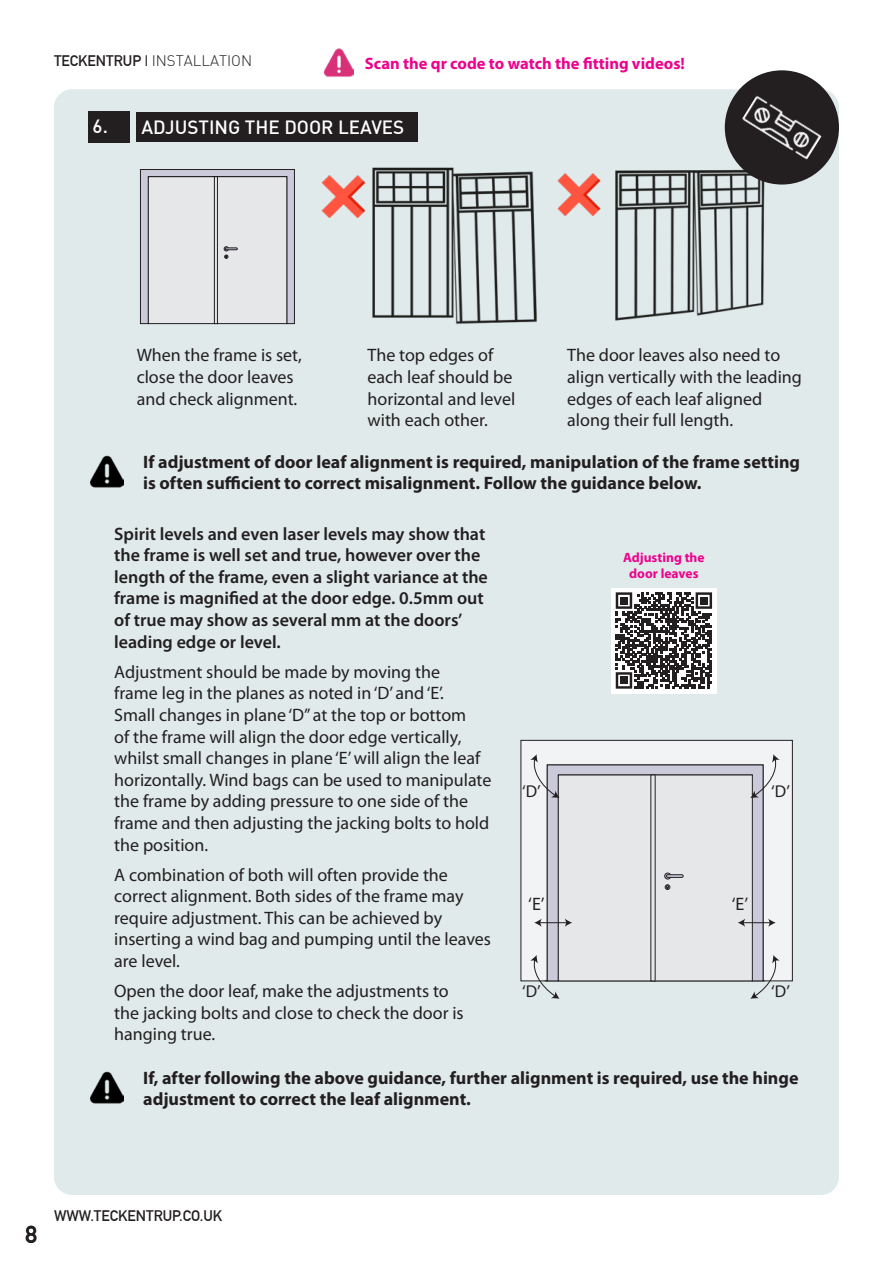
<style>
.page{position:relative;width:893px;height:1263px;background:#fff}
.page>*{position:absolute;margin:0;border:0;box-sizing:border-box;transform-origin:0 0}
.t1{font:700 24px "DIN Alternate";color:#231f20}
.t2{font:500 18.9px "DIN";color:#fff}
.t3{font:18px/21.6px "Myriad Pro";color:#231f20}
.t4{font:700 18px/21.6px "Myriad Pro";color:#231f20}
.t5{font:600 18px/21.6px "Myriad Pro";color:#231f20}
.t6{font:17.1px "Myriad Pro";color:#231f20}
.t7{font:700 16.5px "Myriad Pro";color:#ed028c}
.t8{font:300 15px "DIN";color:#231f20}
.t9{font:700 15px "DIN Alternate";color:#231f20}
.t10{font:700 13.5px/16.2px "Myriad Pro";color:#ed028c;text-align:center}
.s1{font-family:"DIN Alternate";font-weight:700}
</style>
<div class="page">
<div style="left:54px;top:89px;width:785px;height:1106px;background:#e0eaeb;border-radius:18px"></div>
<img style="left:91px;top:455px;width:33px;height:33px">
<img style="left:91px;top:1071px;width:33px;height:33px">
<div style="left:88px;top:111px;width:42px;height:31px;background:#231f20"></div>
<svg style="left:140px;top:169px;width:155px;height:155px"></svg>
<svg style="left:520px;top:739px;width:273px;height:243px;background:#e7e8e9"></svg>
<svg style="left:546px;top:764px;width:218px;height:218px;background:#b4b3c1"></svg>
<div style="left:558px;top:775px;width:97px;height:206px;background:#e6e7e9"></div>
<div style="left:558px;top:774px;width:98px;height:207px;border:1px solid #231f20"></div>
<div style="left:655px;top:775px;width:97px;height:206px;background:#e6e7e9"></div>
<div style="left:655px;top:774px;width:98px;height:207px;border:1px solid #231f20"></div>
<svg style="left:750px;top:955px;width:30px;height:44px"></svg>
<svg style="left:530px;top:955px;width:30px;height:44px"></svg>
<svg style="left:750px;top:754px;width:30px;height:44px"></svg>
<svg style="left:530px;top:754px;width:30px;height:44px"></svg>
<svg style="left:738px;top:919px;width:38px;height:8px"></svg>
<svg style="left:534px;top:919px;width:38px;height:8px"></svg>
<div style="left:664px;top:873px;width:7px;height:6px;border:1px solid #231f20;border-radius:50%"></div>
<svg style="left:665px;top:873px;width:6px;height:17px"></svg>
<div style="left:666px;top:874px;width:17px;height:4px;border:1px solid #231f20"></div>
<img style="left:372px;top:167px;width:165px;height:157px">
<img style="left:615px;top:170px;width:150px;height:151px">
<img style="left:321px;top:175px;width:45px;height:42px">
<img style="left:557px;top:173px;width:44px;height:43px">
<div style="left:137px;top:113px;width:281px;height:29px;background:#231f20"></div>
<div style="left:725px;top:70px;width:114px;height:115px;background:#231f20;border-radius:50%"></div>
<img style="left:729px;top:75px;width:105px;height:106px">
<div style="left:611px;top:588px;width:106px;height:105px;background:#fff"></div>
<svg style="left:616px;top:592px;width:96px;height:97px"></svg>
<div style="left:620px;top:597px;width:7px;height:7px;background:#231f20"></div>
<div style="left:700px;top:597px;width:7px;height:7px;background:#231f20"></div>
<div style="left:620px;top:677px;width:7px;height:7px;background:#231f20"></div>
<img style="left:325px;top:48px;width:29px;height:29px">
<p class="t8" style="left:54px;top:51px;width:200px"><span class="s1">TECKENTRUP |</span> INSTALLATION</p>
<p class="t7" style="left:365px;top:53px;width:322px">Scan the qr code to watch the fitting videos!</p>
<p class="t2" style="left:93px;top:114px;width:17px">6.</p>
<p class="t2" style="left:141px;top:115px;width:264px">ADJUSTING THE DOOR LEAVES</p>
<p class="t3" style="left:137px;top:344px;width:167px">When the frame is set, close the door leaves and check alignment.</p>
<p class="t3" style="left:368px;top:344px;width:149px">The top edges of each leaf should be horizontal and level with each other.</p>
<p class="t3" style="left:567px;top:344px;width:236px">The door leaves also need to align vertically with the leading edges of each leaf aligned along their full length.</p>
<p class="t4" style="left:143px;top:450px;width:658px">If adjustment of door leaf alignment is required, manipulation of the frame setting is often sufficient to correct misalignment. Follow the guidance below.</p>
<p class="t5" style="left:114px;top:522px;width:375px">Spirit levels and even laser levels may show that the frame is well set and true, however over the length of the frame, even a slight variance at the frame is magnified at the door edge. 0.5mm out of true may show as several mm at the doors’ leading edge or level.</p>
<p class="t3" style="left:114px;top:661px;width:379px">Adjustment should be made by moving the<br>frame leg in the planes as noted in ‘D’ and ‘E’.<br>Small changes in plane ‘D” at the top or bottom<br>of the frame will align the door edge vertically, whilst small changes in plane ‘E’ will align the leaf horizontally. Wind bags can be used to manipulate the frame by adding pressure to one side of the frame and then adjusting the jacking bolts to hold the position.</p>
<p class="t3" style="left:114px;top:863px;width:378px">A combination of both will often provide the correct alignment. Both sides of the frame may require adjustment. This can be achieved by inserting a wind bag and pumping until the leaves are level.</p>
<p class="t3" style="left:114px;top:980px;width:351px">Open the door leaf, make the adjustments to the jacking bolts and close to check the door is hanging true.</p>
<p class="t10" style="left:623px;top:549px;width:83px">Adjusting the door leaves</p>
<p class="t6" style="left:522px;top:780px;width:20px">‘D’</p>
<p class="t6" style="left:771px;top:780px;width:20px">‘D’</p>
<p class="t3" style="left:528px;top:892px;width:18px">‘E’</p>
<p class="t3" style="left:732px;top:892px;width:18px">‘E’</p>
<p class="t6" style="left:522px;top:981px;width:20px">‘D’</p>
<p class="t6" style="left:771px;top:981px;width:20px">‘D’</p>
<p class="t4" style="left:143px;top:1066px;width:657px">If, after following the above guidance, further alignment is required, use the hinge adjustment to correct the leaf alignment.</p>
<h1 class="t1" style="left:26px;top:1216px;width:13px">8</h1>
<p class="t9" style="left:54px;top:1204px;width:170px">WWW.TECKENTRUP.CO.UK</p>
</div>
